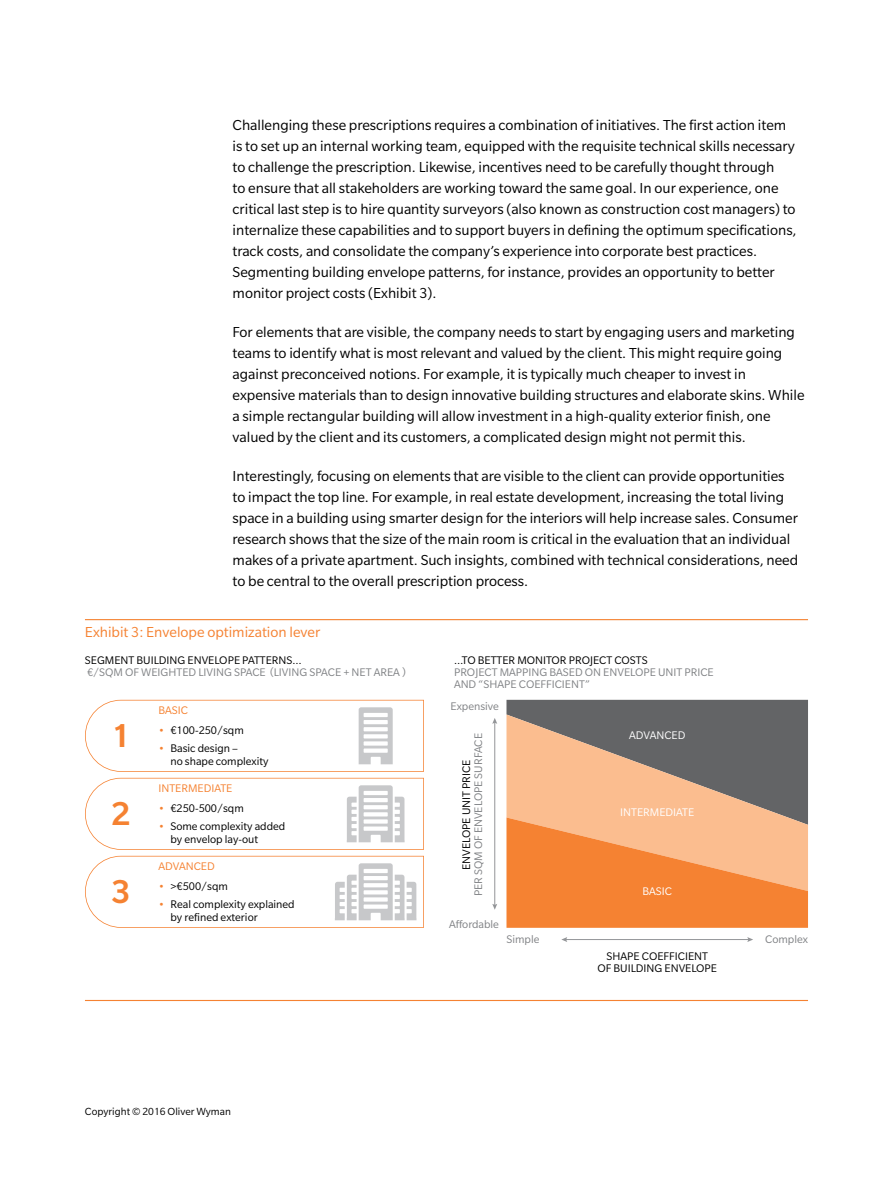
<style>
.page{position:relative;width:893px;height:1188px;background:#fff}
.page>*{position:absolute;margin:0;border:0;box-sizing:border-box;transform-origin:0 0}
.t1{font:500 36px/78px "Slate Pro";color:#f58232;text-align:justify}
.t2{font:15.75px/21px "Slate Pro";color:#000}
.t3{font:15.75px "Slate Pro";color:#f58232}
.t4{font:12px/13.5px "Slate Pro";color:#000}
.t5{font:12px/12px "Slate Pro";color:#808285}
.t6{font:12px "Slate Pro";color:#f58232}
.t7{font:12px "Slate Pro";color:#fff}
.t8{font:11.25px "Slate Pro";color:#000}
.s1{color:#f58232}
</style>
<div class="page">
<hr style="left:85px;top:619px;width:723px;height:1px;background:#f58232">
<hr style="left:85px;top:1000px;width:723px;height:1px;background:#f58232">
<svg style="left:506px;top:700px;width:302px;height:228px;background:#ca8f65"></svg>
<hr style="left:565px;top:939px;width:184px;height:1px;background:#939598">
<svg style="left:747px;top:937px;width:6px;height:5px"></svg>
<svg style="left:561px;top:937px;width:6px;height:5px"></svg>
<hr style="left:494px;top:722px;width:1px;height:184px;background:#939598">
<svg style="left:492px;top:904px;width:5px;height:6px"></svg>
<svg style="left:492px;top:718px;width:5px;height:6px"></svg>
<svg style="left:85px;top:700px;width:339px;height:72px"></svg>
<svg style="left:85px;top:778px;width:339px;height:72px"></svg>
<svg style="left:85px;top:856px;width:339px;height:72px"></svg>
<p class="t2" style="left:233px;top:115px;width:566px">Challenging these prescriptions requires a combination of initiatives. The first action item is to set up an internal working team, equipped with the requisite technical skills necessary to challenge the prescription. Likewise, incentives need to be carefully thought through<br>to ensure that all stakeholders are working toward the same goal. In our experience, one critical last step is to hire quantity surveyors (also known as construction cost managers) to internalize these capabilities and to support buyers in defining the optimum specifications, track costs, and consolidate the company’s experience into corporate best practices.<br>Segmenting building envelope patterns, for instance, provides an opportunity to better monitor project costs (Exhibit 3).</p>
<p class="t2" style="left:233px;top:322px;width:573px">For elements that are visible, the company needs to start by engaging users and marketing teams to identify what is most relevant and valued by the client. This might require going against preconceived notions. For example, it is typically much cheaper to invest in expensive materials than to design innovative building structures and elaborate skins. While a simple rectangular building will allow investment in a high-quality exterior finish, one valued by the client and its customers, a complicated design might not permit this.</p>
<p class="t2" style="left:233px;top:466px;width:567px">Interestingly, focusing on elements that are visible to the client can provide opportunities to impact the top line. For example, in real estate development, increasing the total living space in a building using smarter design for the interiors will help increase sales. Consumer research shows that the size of the main room is critical in the evaluation that an individual makes of a private apartment. Such insights, combined with technical considerations, need to be central to the overall prescription process.</p>
<p class="t3" style="left:85px;top:624px;width:237px">Exhibit 3: Envelope optimization lever</p>
<p class="t4" style="left:85px;top:653px;width:218px">SEGMENT BUILDING ENVELOPE PATTERNS…</p>
<p class="t5" style="left:87px;top:666px;width:320px">€/SQM OF WEIGHTED LIVING SPACE (LIVING SPACE + NET AREA )</p>
<h1 class="t1" style="left:111px;top:696px;width:21px">1<br>2<br>3</h1>
<p class="t6" style="left:158px;top:704px;width:31px">BASIC</p>
<p class="t4" style="left:158px;top:723px;width:87px"><span class="s1">•</span> €100-250/sqm</p>
<p class="t4" style="left:170px;top:741px;width:100px;text-indent:-12px"><span class="s1">•</span> Basic design –<br>no shape complexity</p>
<p class="t6" style="left:158px;top:782px;width:76px">INTERMEDIATE</p>
<p class="t4" style="left:158px;top:801px;width:87px"><span class="s1">•</span> €250-500/sqm</p>
<p class="t4" style="left:170px;top:819px;width:116px;text-indent:-12px"><span class="s1">•</span> Some complexity added by envelop lay-out</p>
<p class="t6" style="left:158px;top:860px;width:58px">ADVANCED</p>
<p class="t4" style="left:158px;top:879px;width:71px"><span class="s1">•</span> &gt;€500/sqm</p>
<p class="t4" style="left:170px;top:897px;width:126px;text-indent:-12px"><span class="s1">•</span> Real complexity explained by refined exterior</p>
<p class="t4" style="left:454px;top:653px;width:195px">…TO BETTER MONITOR PROJECT COSTS</p>
<p class="t5" style="left:454px;top:666px;width:261px">PROJECT MAPPING BASED ON ENVELOPE UNIT PRICE<br>AND “SHAPE COEFFICIENT”</p>
<p class="t5" style="left:451px;top:700px;width:50px">Expensive</p>
<p class="t5" style="left:472px;top:896px;width:165px;rotate:-90deg">PER SQM OF ENVELOPE SURFACE</p>
<p class="t4" style="left:460px;top:870px;width:112px;rotate:-90deg">ENVELOPE UNIT PRICE</p>
<p class="t7" style="left:629px;top:729px;width:58px">ADVANCED</p>
<p class="t7" style="left:620px;top:806px;width:76px">INTERMEDIATE</p>
<p class="t7" style="left:642px;top:885px;width:31px">BASIC</p>
<p class="t5" style="left:449px;top:918px;width:51px">Affordable</p>
<p class="t5" style="left:506px;top:933px;width:34px">Simple</p>
<p class="t5" style="left:765px;top:933px;width:44px">Complex</p>
<p class="t4" style="left:597px;top:950px;width:121px;line-height:12px;text-align:center">SHAPE COEFFICIENT<br>OF BUILDING ENVELOPE</p>
<p class="t8" style="left:85px;top:1105px;width:147px">Copyright © 2016 Oliver Wyman</p>
</div>
